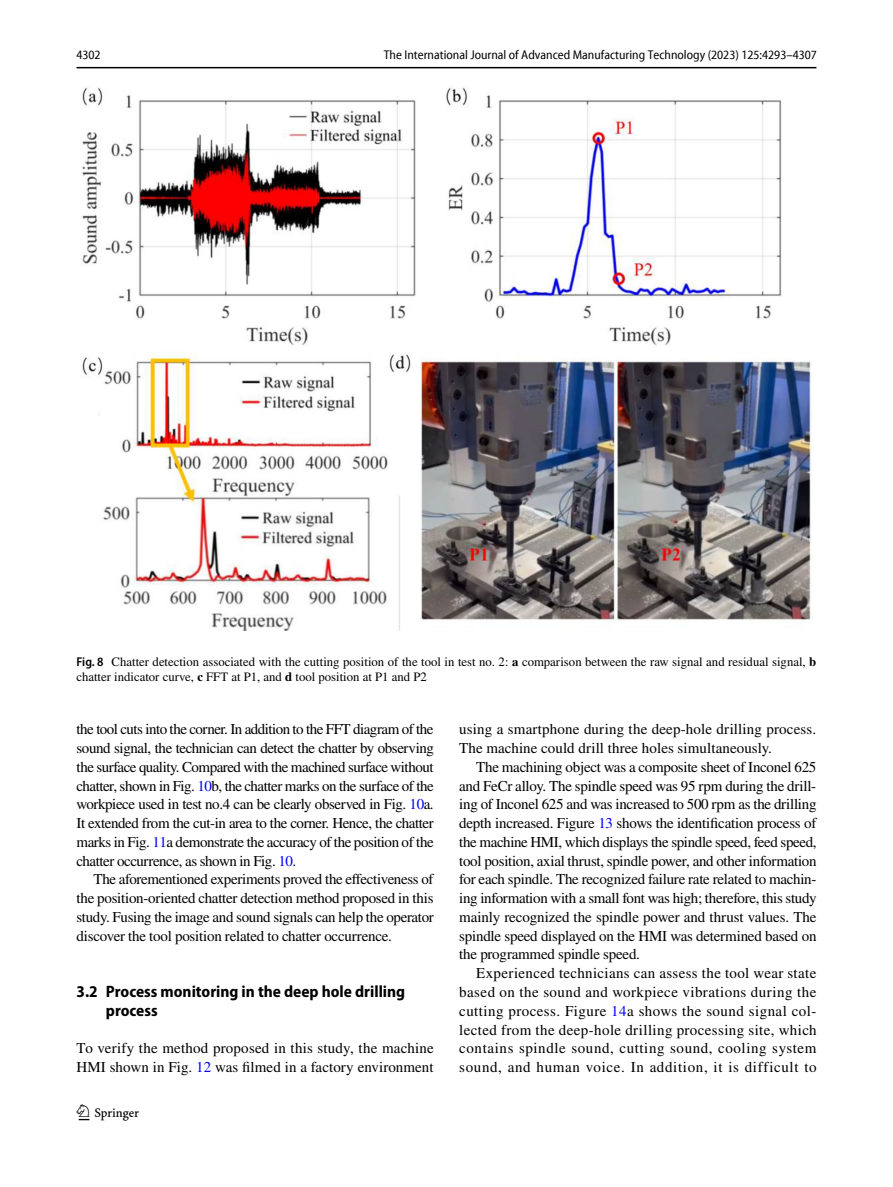
<style>
.page{position:relative;width:893px;height:1187px;background:#fff}
.page>*{position:absolute;margin:0;border:0;box-sizing:border-box;transform-origin:0 0}
.t1{font:22.5px "Springnew Regular 2";color:#000}
.t2{font:700 semi-condensed 16.5px/18.8px "Myriad Pro";color:#000}
.t3{font:15px/18.8px "STIX";letter-spacing:.005em;color:#000;text-align:justify}
.t4{font:12.75px/15px "STIX";color:#000}
.t5{font:semi-condensed 12.75px "Myriad Pro Unic";color:#000}
.t6{font:12.75px "Myriad Pro Unic Semi Condensed 2";color:#000}
.s1{font-family:"Myriad Pro";font-weight:600;font-stretch:semi-condensed}
.s2{font-weight:700}
.s3{color:#00f}
</style>
<div class="page">
<hr style="left:77px;top:67px;width:739px;height:1px;background:#000">
<img style="left:82px;top:87px;width:730px;height:543px">
<p class="t6" style="left:76px;top:50px;width:26px">4302</p>
<p class="t5" style="left:384px;top:50px;width:435px">The International Journal of Advanced Manufacturing Technology (2023) 125:4293–4307</p>
<p class="t4" style="left:77px;top:655px;width:741px"><span class="s1">Fig. 8</span> Chatter detection associated with the cutting position of the tool in test no. 2: <span class="s2">a</span> comparison between the raw signal and residual signal, <span class="s2">b </span>chatter indicator curve, <span class="s2">c</span> FFT at P1, and <span class="s2">d</span> tool position at P1 and P2</p>
<p class="t3" style="left:77px;top:721px;width:359px">the tool cuts into the corner. In addition to the FFT diagram of the sound signal, the technician can detect the chatter by observing the surface quality. Compared with the machined surface without chatter, shown in Fig. <span class="s3">10</span>b, the chatter marks on the surface of the workpiece used in test no.4 can be clearly observed in Fig. <span class="s3">10</span>a.<br>It extended from the cut-in area to the corner. Hence, the chatter marks in Fig. <span class="s3">11</span>a demonstrate the accuracy of the position of the chatter occurrence, as shown in Fig. <span class="s3">10</span>.</p>
<p class="t3" style="left:77px;top:871px;width:359px;text-indent:17px">The aforementioned experiments proved the effectiveness of the position-oriented chatter detection method proposed in this study. Fusing the image and sound signals can help the operator discover the tool position related to chatter occurrence.</p>
<p class="t2" style="left:106px;top:982px;width:301px;text-indent:-29px">3.2 Process monitoring in the deep hole drilling process</p>
<p class="t3" style="left:77px;top:1039px;width:359px">To verify the method proposed in this study, the machine<br>HMI shown in Fig. <span class="s3">12</span> was filmed in a factory environment</p>
<h1 class="t1" style="left:79px;top:1104px;width:62px">1 3</h1>
<p class="t3" style="left:459px;top:721px;width:358px">using a smartphone during the deep-hole drilling process.<br>The machine could drill three holes simultaneously.</p>
<p class="t3" style="left:459px;top:758px;width:359px;text-indent:17px">The machining object was a composite sheet of Inconel 625 and FeCr alloy. The spindle speed was 95 rpm during the drill&shy;ing of Inconel 625 and was increased to 500 rpm as the drilling depth increased. Figure <span class="s3">13</span> shows the identification process of the machine HMI, which displays the spindle speed, feed speed, tool position, axial thrust, spindle power, and other information for each spindle. The recognized failure rate related to machin&shy;ing information with a small font was high; therefore, this study mainly recognized the spindle power and thrust values. The spindle speed displayed on the HMI was determined based on the programmed spindle speed.</p>
<p class="t3" style="left:459px;top:964px;width:359px;text-indent:17px">Experienced technicians can assess the tool wear state based on the sound and workpiece vibrations during the cutting process. Figure <span class="s3">14</span>a shows the sound signal col&shy;lected from the deep-hole drilling processing site, which contains spindle sound, cutting sound, cooling system sound, and human voice. In addition, it is difficult to</p>
</div>
